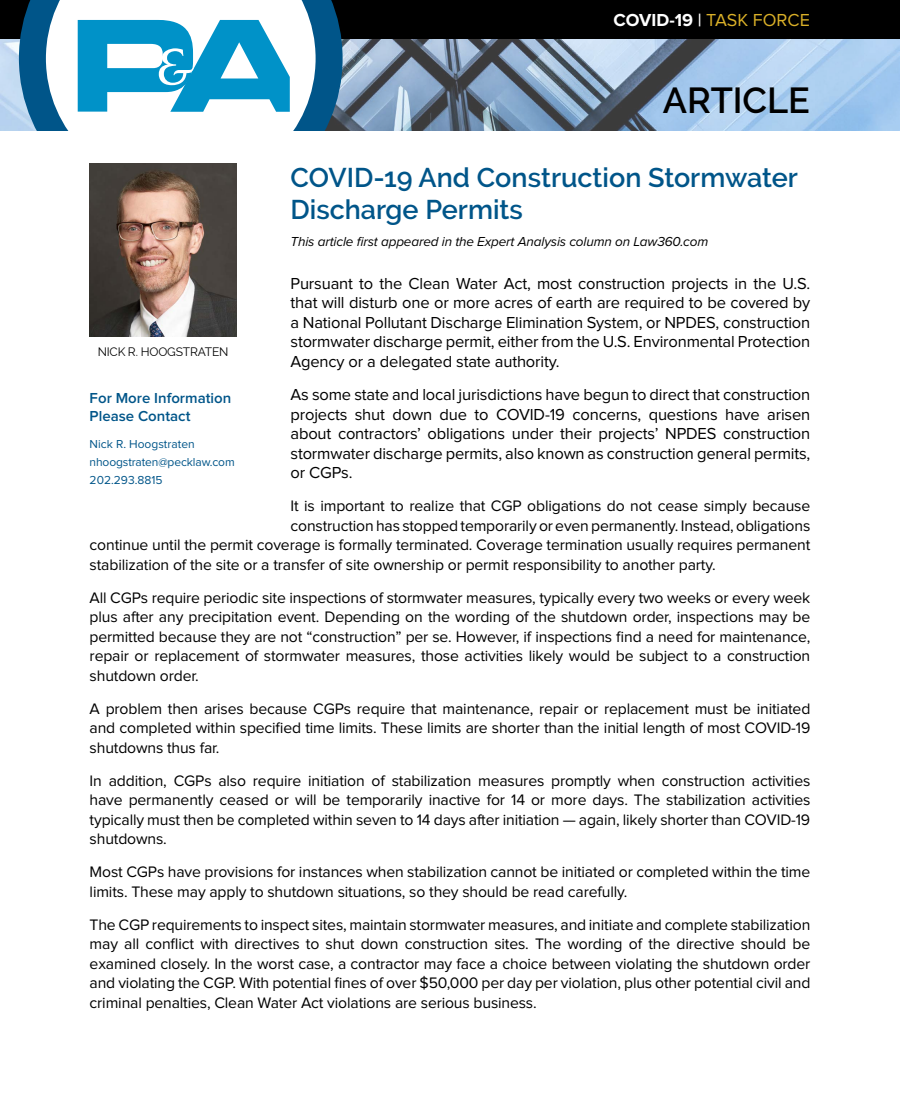
<style>
.page{position:relative;width:900px;height:1118px;background:#fff}
.page>*{position:absolute;margin:0;border:0;box-sizing:border-box;transform-origin:0 0}
.t1{font:600 36px "Raleway";color:#000}
.t2{font:600 27px/31.5px "Raleway";color:#005589}
.t3{font:18px "Proxima Nova";color:#dab028}
.t4{font:16.5px/19.5px "Proxima Nova";letter-spacing:-.01em;color:#000;text-align:justify}
.t5{font:15.75px/19.5px "Proxima Nova";letter-spacing:-.01em;color:#000;text-align:justify}
.t6{font:600 15px/18px "Proxima Nova";color:#005589}
.t7{font:italic 13.5px "Proxima Nova";letter-spacing:-.01em;color:#000}
.t8{font:12px/18px "Proxima Nova";color:#005589}
.t9{font:12px "Raleway";letter-spacing:-.015em;color:#000}
.s1{font-weight:700;color:#fff}
.s2{font-weight:600;color:#fff}
</style>
<div class="page">
<img style="left:0;top:38px;width:900px;height:93px">
<div style="left:0;top:0;width:900px;height:38px;background:#000"></div>
<svg style="left:19px;top:0;width:324px;height:131px"></svg>
<svg style="left:78px;top:20px;width:212px;height:92px"></svg>
<img style="left:90px;top:164px;width:146px;height:172px">
<p class="t3" style="left:613px;top:10px;width:198px"><span class="s1">COVID-19</span> <span class="s2">|</span> TASK FORCE</p>
<h1 class="t1" style="left:663px;top:80px;width:149px">ARTICLE</h1>
<h2 class="t2" style="left:291px;top:162px;width:509px">COVID-19 And Construction Stormwater<br>Discharge Permits</h2>
<p class="t7" style="left:291px;top:233px;width:419px">This article first appeared in the Expert Analysis column on Law360.com</p>
<p class="t4" style="left:291px;top:274px;width:521px">Pursuant to the Clean Water Act, most construction projects in the U.S. that will disturb one or more acres of earth are required to be covered by a National Pollutant Discharge Elimination System, or NPDES, construction stormwater discharge permit, either from the U.S. Environmental Protection Agency or a delegated state authority.</p>
<p class="t4" style="left:291px;top:385px;width:521px">As some state and local jurisdictions have begun to direct that construction projects shut down due to COVID-19 concerns, questions have arisen about contractors’ obligations under their projects’ NPDES construction stormwater discharge permits, also known as construction general permits, or CGPs.</p>
<p class="t5" style="left:291px;top:496px;width:521px">It is important to realize that CGP obligations do not cease simply because</p>
<p class="t5" style="left:291px;top:516px;width:521px">construction has stopped temporarily or even permanently. Instead, obligations</p>
<p class="t5" style="left:90px;top:535px;width:722px">continue until the permit coverage is formally terminated. Coverage termination usually requires permanent</p>
<p class="t5" style="left:90px;top:555px;width:628px">stabilization of the site or a transfer of site ownership or permit responsibility to another party.</p>
<p class="t5" style="left:90px;top:588px;width:722px">All CGPs require periodic site inspections of stormwater measures, typically every two weeks or every week plus after any precipitation event. Depending on the wording of the shutdown order, inspections may be permitted because they are not “construction” per se. However, if inspections find a need for maintenance, repair or replacement of stormwater measures, those activities likely would be subject to a construction shutdown order.</p>
<p class="t5" style="left:90px;top:699px;width:722px">A problem then arises because CGPs require that maintenance, repair or replacement must be initiated and completed within specified time limits. These limits are shorter than the initial length of most COVID-19 shutdowns thus far.</p>
<p class="t5" style="left:90px;top:771px;width:722px">In addition, CGPs also require initiation of stabilization measures promptly when construction activities have permanently ceased or will be temporarily inactive for 14 or more days. The stabilization activities typically must then be completed within seven to 14 days after initiation — again, likely shorter than COVID-19 shutdowns.</p>
<p class="t5" style="left:90px;top:862px;width:722px">Most CGPs have provisions for instances when stabilization cannot be initiated or completed within the time limits. These may apply to shutdown situations, so they should be read carefully.</p>
<p class="t5" style="left:90px;top:915px;width:722px">The CGP requirements to inspect sites, maintain stormwater measures, and initiate and complete stabilization may all conflict with directives to shut down construction sites. The wording of the directive should be examined closely. In the worst case, a contractor may face a choice between violating the shutdown order and violating the CGP. With potential fines of over $50,000 per day per violation, plus other potential civil and criminal penalties, Clean Water Act violations are serious business.</p>
<p class="t9" style="left:98px;top:344px;width:132px">NICK R. HOOGSTRATEN</p>
<p class="t6" style="left:90px;top:390px;width:143px">For More Information<br>Please Contact</p>
<p class="t8" style="left:90px;top:435px;width:147px">Nick R. Hoogstraten nhoogstraten@pecklaw.com<br>202.293.8815</p>
</div>
